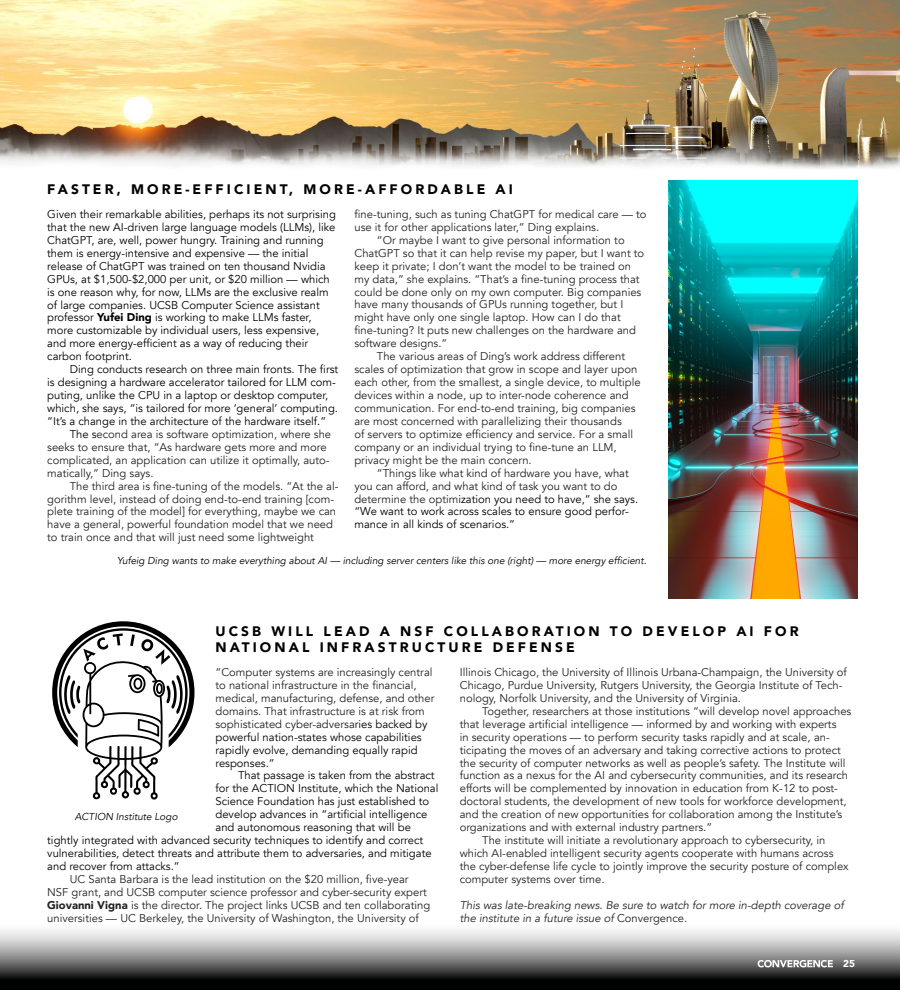
<style>
.page{position:relative;width:900px;height:990px;background:#fff}
.page>*{position:absolute;margin:0;border:0;box-sizing:border-box;transform-origin:0 0}
.t1{font:900 13.75px/15.8px "Avenir";letter-spacing:.225em;color:#000}
.t2{font:11.25px/12.9px "Avenir";color:#222}
.t3{font:11.25px/12.9px "Avenir";color:#000}
.t4{font:italic 11.25px/12.9px "Avenir";color:#222}
.t5{font:italic 10px "Avenir";color:#000}
.t6{font:900 10px "Avenir";color:#fff}
.s1{font-weight:900}
.s2{color:#000}
.s3{color:#222}
.s4{font-style:normal}
</style>
<div class="page">
<img style="left:0;top:0;width:900px;height:169px">
<svg style="left:0;top:930px;width:900px;height:60px;background:#777"></svg>
<img style="left:669px;top:180px;width:188px;height:418px">
<svg style="left:52px;top:621px;width:143px;height:179px"></svg>
<svg style="left:758px;top:960px;width:75px;height:7px"></svg>
<p class="t1" style="left:47px;top:181px;width:467px">FASTER, MORE-EFFICIENT, MORE-AFFORDABLE AI</p>
<p class="t3" style="left:47px;top:208px;width:290px">Given their remarkable abilities, perhaps its not surprising that the new AI-driven large language models (LLMs), like ChatGPT, are, well, power hungry. Training and running them is energy-intensive and expensive — the initial release of ChatGPT was trained on ten thousand Nvidia GPUs, at $1,500-$2,000 per unit, or $20 million — which is one reason why, for now, LLMs are the exclusive realm of large companies. UCSB Computer Science assistant professor <span class="s1">Yufei Ding</span> is working to make LLMs faster, more customizable by individual users, less expensive, and more energy-efficient as a way of reducing their carbon footprint.</p>
<p class="t3" style="left:47px;top:363px;width:293px;text-indent:22px">Ding conducts research on three main fronts. The first is designing a hardware accelerator tailored for LLM com&shy;puting, unlike the CPU in a laptop or desktop computer, which, she says, “is tailored for more ‘general’ computing. “It’s a change in the architecture of the hardware itself.”</p>
<p class="t2" style="left:47px;top:428px;width:285px;text-indent:22px"><span class="s2">The s</span>econd area is software optimization, where she seeks to ensure that, “As hardware gets more and more complicated, an application can utilize it optimally, auto&shy;matically,” Ding says.</p>
<p class="t2" style="left:47px;top:480px;width:293px;text-indent:22px">The third area is fine-tuning of the models. “At the al&shy;gorithm level, instead of doing end-to-end training [com&shy;plete training of the model] for everything, maybe we can have a general, powerful foundation model that we need to train once and that will just need some lightweight</p>
<p class="t2" style="left:354px;top:208px;width:294px">fine-tuning, such as tuning ChatGPT for medical care — to</p>
<p class="t2" style="left:354px;top:221px;width:246px">use it for other applications later,” Ding explains.</p>
<p class="t2" style="left:377px;top:234px;width:249px">“Or maybe I want to give personal information to</p>
<p class="t2" style="left:354px;top:247px;width:291px">ChatGPT so that it can help revise my paper, but I want to</p>
<p class="t2" style="left:354px;top:260px;width:278px">keep it private; I don’t want the model to be trained on</p>
<p class="t2" style="left:354px;top:273px;width:287px">my data,” she explains. “That’s a fine-tuning process that</p>
<p class="t2" style="left:354px;top:285px;width:288px">could be done only on my own computer. Big companies</p>
<p class="t2" style="left:354px;top:298px;width:270px">have many thousands of GPUs running together, but I</p>
<p class="t2" style="left:354px;top:311px;width:268px">might have only one single laptop. How can I do that</p>
<p class="t2" style="left:354px;top:324px;width:283px">fine-tuning? It puts new challenges on the hardware and</p>
<p class="t2" style="left:354px;top:337px;width:94px">software designs.”</p>
<p class="t2" style="left:377px;top:350px;width:250px">The various areas of Ding’s work address different</p>
<p class="t2" style="left:354px;top:363px;width:284px">scales of optimization that grow in scope and layer upon</p>
<p class="t2" style="left:354px;top:376px;width:288px">each other, from the smallest, a single device, to multiple</p>
<p class="t2" style="left:354px;top:389px;width:276px">devices within a node, up to inter-node coherence and</p>
<p class="t2" style="left:354px;top:402px;width:283px">communication. For end-to-end training, big companies</p>
<p class="t2" style="left:354px;top:415px;width:269px">are most concerned with parallelizing their thousands</p>
<p class="t2" style="left:354px;top:428px;width:280px">of servers to optimize efficiency and service. For a small</p>
<p class="t2" style="left:354px;top:441px;width:264px">company or an individual trying to fine-tune an LLM,</p>
<p class="t2" style="left:354px;top:454px;width:179px">privacy might be the main concern.</p>
<p class="t2" style="left:377px;top:467px;width:253px">“Things like what kind of hardware you have, what</p>
<p class="t2" style="left:354px;top:480px;width:264px">you can afford, and what kind of task you want to do</p>
<p class="t3" style="left:354px;top:492px;width:285px"><span class="s3">determine the optim</span>ization you need to have,” she says.</p>
<p class="t3" style="left:354px;top:505px;width:276px">“We want to work across scales to ensure good perfor-</p>
<p class="t3" style="left:354px;top:518px;width:162px">mance in all kinds of scenarios.”</p>
<p class="t5" style="left:117px;top:555px;width:531px">Yufeig Ding wants to make everything about AI — including server centers like this one (right) — more energy efficient.</p>
<p class="t1" style="left:216px;top:623px;width:585px">UCSB WILL LEAD A NSF COLLABORATION TO DEVELOP AI FOR<br>NATIONAL INFRASTRUCTURE DEFENSE</p>
<p class="t2" style="left:216px;top:666px;width:220px">“Computer systems are increasingly central to national infrastructure in the financial, medical, manufacturing, defense, and other domains. That infrastructure is at risk from sophisticated cyber-adversa<span class="s2">ries backed by powerful nation-states whose capabilities rapidly evolve, demanding equally rapid responses.”</span></p>
<p class="t3" style="left:238px;top:769px;width:198px">That passage is taken from the abstract</p>
<p class="t3" style="left:216px;top:782px;width:224px">for the ACTION Institute, which the National</p>
<p class="t3" style="left:216px;top:795px;width:215px">Science Foundation has just established to</p>
<p class="t3" style="left:216px;top:808px;width:213px">develop advances in “artificial intelligence</p>
<p class="t3" style="left:216px;top:821px;width:197px">and autonomous reasoning that will be</p>
<p class="t3" style="left:47px;top:834px;width:377px">tightly integrated with advanced security techniques to identify and correct</p>
<p class="t3" style="left:47px;top:847px;width:386px">vulnerabilities, detect threats and attribute them to adversaries, and mitigate</p>
<p class="t3" style="left:47px;top:860px;width:134px">and recover from attacks.”</p>
<p class="t2" style="left:47px;top:873px;width:385px;text-indent:23px">UC Santa Barbara is the lead institution on the $20 million, five-year NSF grant, and UCSB computer science professor and cyber-security expert <span class="s1">Giovanni Vigna</span> is the director. The project links UCSB and ten collaborating universities — UC Berkeley, the University of Washington, the University of</p>
<p class="t2" style="left:460px;top:666px;width:389px">Illinois Chicago, the University of Illinois Urbana-Champaign, the University of<br>Chicago, Purdue University, Rutgers University, the Georgia Institute of Tech&shy;nology, Norfolk University, and the University of Virginia.</p>
<p class="t2" style="left:482px;top:705px;width:371px">Together, researchers at those institutions “will develop novel approaches</p>
<p class="t2" style="left:460px;top:718px;width:378px">that leverage artificial intelligence — informed by and working with experts</p>
<p class="t2" style="left:460px;top:731px;width:372px">in security operations — to perform security tasks rapidly and at scale, an-</p>
<p class="t2" style="left:460px;top:743px;width:383px">ticipating the moves of an adversary and taking corrective actions to protect</p>
<p class="t2" style="left:460px;top:756px;width:387px">the security of computer networks as well as people’s safety. The Institute will</p>
<p class="t2" style="left:460px;top:769px;width:390px">function as a nexus for the AI and cybersecurity communities, and its research</p>
<p class="t2" style="left:460px;top:782px;width:380px">efforts will be complemented by innovation in education from K-12 to post-</p>
<p class="t2" style="left:460px;top:795px;width:388px">doctoral students, the development of new tools for workforce development,</p>
<p class="t2" style="left:460px;top:808px;width:384px">and the creation of new opportunities for collaboration among the Institute’s</p>
<p class="t2" style="left:460px;top:821px;width:254px">organizations and with external industry partners.”</p>
<p class="t2" style="left:482px;top:834px;width:345px">The institute will initiate a revolutionary approach to cybersecurity, in</p>
<p class="t2" style="left:460px;top:847px;width:375px">which AI-enabled intelligent security agents cooperate with humans across</p>
<p class="t2" style="left:460px;top:860px;width:390px">the cyber-defense life cycle to jointly improve the security posture of complex</p>
<p class="t2" style="left:460px;top:873px;width:146px">computer systems over time.</p>
<p class="t4" style="left:460px;top:899px;width:385px">This was late-breaking news. Be sure to watch for more in-depth coverage of the institute in a future issue of <span class="s4">Convergence.</span></p>
<p class="t5" style="left:75px;top:810px;width:104px">ACTION Institute Logo</p>
<p class="t6" style="left:843px;top:955px;width:13px">25</p>
</div>
